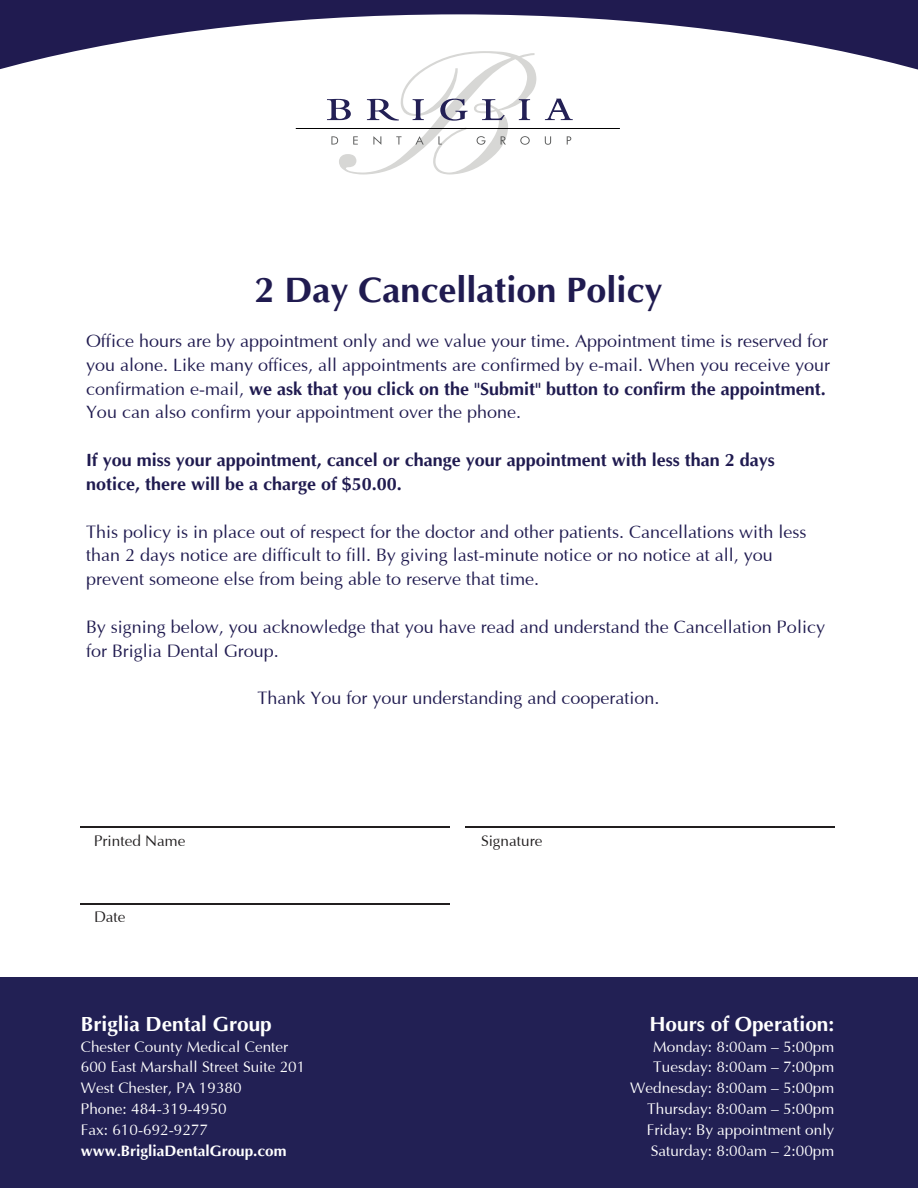
<style>
.page{position:relative;width:918px;height:1188px;background:#fff}
.page>*{position:absolute;margin:0;border:0;box-sizing:border-box;transform-origin:0 0}
.t1{font:700 36px "Optima";color:#201b50}
.t2{font:700 20.85px "Optima";color:#fff}
.t3{font:18px/23.9px "Optima";color:#201b50}
.t4{font:700 18px/23.9px "Optima";color:#201b50}
.t5{font:15.3px/20.9px "Optima";color:#fff}
.t6{font:700 15.3px "Optima";color:#fff}
.t7{font:15.3px "Optima";color:#211e1f}
.s1{font-weight:700}
</style>
<div class="page">
<div style="left:0;top:978px;width:918px;height:210px;background:#222054"></div>
<hr style="left:296px;top:128px;width:324px;height:1px;background:#010101">
<svg style="left:545px;top:99px;width:28px;height:21px"></svg>
<svg style="left:327px;top:73px;width:209px;height:102px"></svg>
<svg style="left:545px;top:136px;width:6px;height:9px"></svg>
<svg style="left:567px;top:136px;width:4px;height:9px"></svg>
<svg style="left:0;top:0;width:918px;height:73px"></svg>
<hr style="left:80px;top:827px;width:369px;height:1px;background:#211e1f">
<hr style="left:80px;top:903px;width:369px;height:1px;background:#211e1f">
<hr style="left:466px;top:827px;width:369px;height:1px;background:#211e1f">
<h1 class="t1" style="left:254px;top:275px;width:410px">2 Day Cancellation Policy</h1>
<p class="t3" style="left:86px;top:331px;width:746px">Office hours are by appointment only and we value your time. Appointment time is reserved for you alone. Like many offices, all appointments are confirmed by e-mail. When you receive your confirmation e-mail, <span class="s1">we ask that you click on the "Submit" button to confirm the appointment.<br></span>You can also confirm your appointment over the phone.</p>
<p class="t4" style="left:86px;top:450px;width:690px">If you miss your appointment, cancel or change your appointment with less than 2 days notice, there will be a charge of $50.00.</p>
<p class="t3" style="left:86px;top:521px;width:722px">This policy is in place out of respect for the doctor and other patients. Cancellations with less than 2 days notice are difficult to fill. By giving last-minute notice or no notice at all, you prevent someone else from being able to reserve that time.</p>
<p class="t3" style="left:86px;top:617px;width:741px">By signing below, you acknowledge that you have read and understand the Cancellation Policy for Briglia Dental Group.</p>
<p class="t3" style="left:257px;top:688px;width:404px">Thank You for your understanding and cooperation.</p>
<p class="t7" style="left:94px;top:834px;width:93px">Printed Name</p>
<p class="t7" style="left:481px;top:834px;width:63px">Signature</p>
<p class="t7" style="left:94px;top:911px;width:33px">Date</p>
<p class="t2" style="left:81px;top:1015px;width:193px">Briglia Dental Group</p>
<p class="t5" style="left:81px;top:1037px;width:226px">Chester County Medical Center<br>600 East Marshall Street Suite 201<br>West Chester, PA 19380<br>Phone: 484-319-4950<br>Fax: 610-692-9277</p>
<p class="t6" style="left:81px;top:1144px;width:207px">www.BrigliaDentalGroup.com</p>
<p class="t2" style="left:649px;top:1015px;width:186px">Hours of Operation:</p>
<p class="t5" style="left:630px;top:1037px;width:206px;text-align:right">Monday: 8:00am – 5:00pm<br>Tuesday: 8:00am – 7:00pm<br>Wednesday: 8:00am – 5:00pm<br>Thursday: 8:00am – 5:00pm<br>Friday: By appointment only<br>Saturday: 8:00am – 2:00pm</p>
</div>
